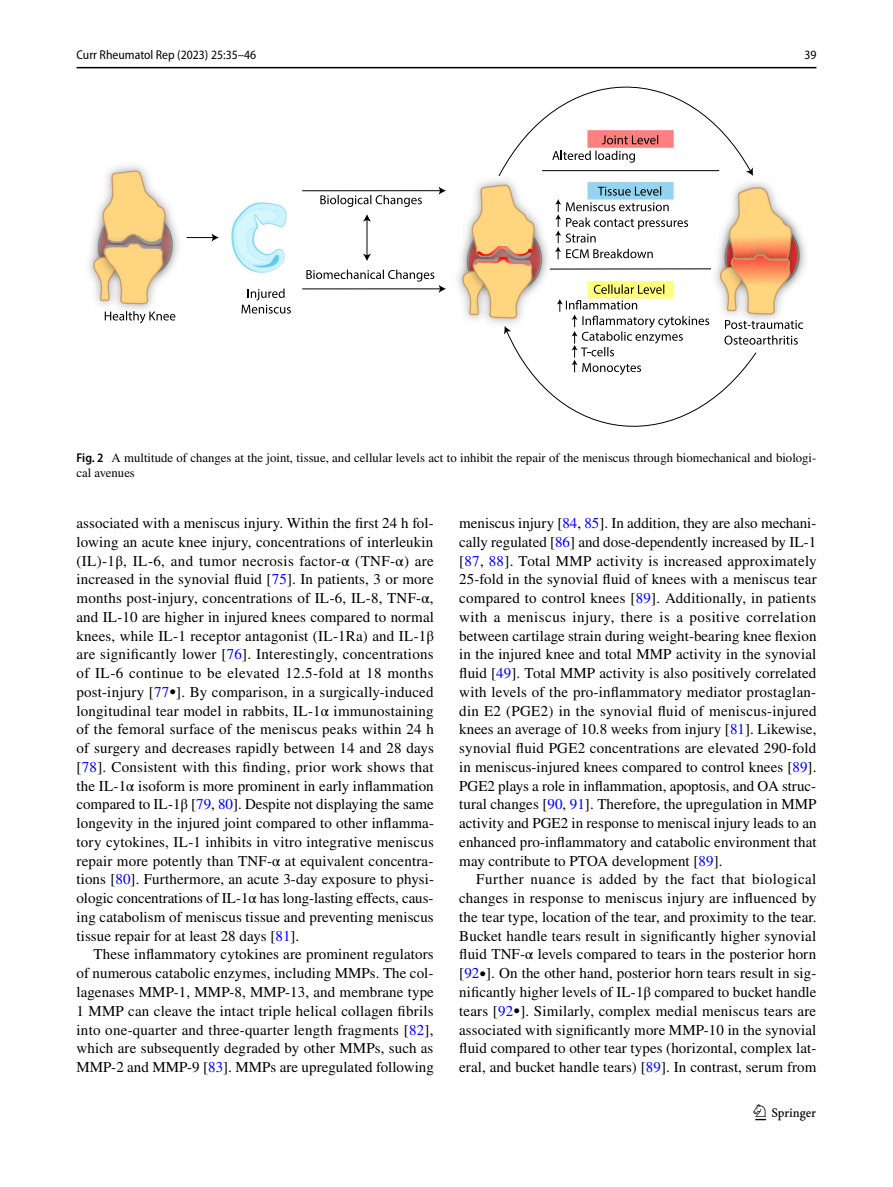
<style>
.page{position:relative;width:893px;height:1187px;background:#fff}
.page>*{position:absolute;margin:0;border:0;box-sizing:border-box;transform-origin:0 0}
.t1{font:22.5px "Springnew Regular 3";color:#000}
.t2{font:15px/18.8px "STIX";letter-spacing:.005em;color:#000;text-align:justify}
.t3{font:12.75px/15px "STIX";color:#000}
.t4{font:semi-condensed 12.75px "Myriad Pro";color:#000}
.s1{font-family:"Myriad Pro";font-weight:600;font-stretch:semi-condensed}
.s2{color:#00f}
.s3{font-size:12.75px}
</style>
<div class="page">
<hr style="left:77px;top:67px;width:739px;height:1px;background:#000">
<img style="left:88px;top:165px;width:718px;height:159px">
<svg style="left:187px;top:233px;width:32px;height:9px"></svg>
<hr style="left:302px;top:288px;width:139px;height:1px;background:#000">
<hr style="left:302px;top:190px;width:139px;height:1px;background:#000">
<svg style="left:439px;top:186px;width:7px;height:9px"></svg>
<hr style="left:550px;top:268px;width:161px;height:1px;background:#000">
<svg style="left:241px;top:288px;width:50px;height:25px"></svg>
<svg style="left:105px;top:311px;width:70px;height:12px"></svg>
<svg style="left:320px;top:195px;width:102px;height:12px"></svg>
<svg style="left:306px;top:269px;width:140px;height:24px"></svg>
<svg style="left:498px;top:87px;width:255px;height:92px"></svg>
<svg style="left:504px;top:284px;width:299px;height:142px"></svg>
<svg style="left:555px;top:186px;width:133px;height:73px"></svg>
<svg style="left:363px;top:214px;width:8px;height:47px"></svg>
<p class="t4" style="left:77px;top:48px;width:181px">Curr Rheumatol Rep (2023) 25:35–46</p>
<p class="t4" style="left:804px;top:48px;width:14px">39</p>
<p class="t3" style="left:77px;top:451px;width:741px"><span class="s1">Fig. 2</span> A multitude of changes at the joint, tissue, and cellular levels act to inhibit the repair of the meniscus through biomechanical and biologi&shy;cal avenues</p>
<p class="t2" style="left:77px;top:514px;width:359px">associated with a meniscus injury. Within the first 24 h fol&shy;lowing an acute knee injury, concentrations of interleukin (IL)-1β, IL-6, and tumor necrosis factor-α (TNF-α) are increased in the synovial fluid [<span class="s2">75</span>]. In patients, 3 or more months post-injury, concentrations of IL-6, IL-8, TNF-α, and IL-10 are higher in injured knees compared to normal knees, while IL-1 receptor antagonist (IL-1Ra) and IL-1β are significantly lower [<span class="s2">76</span>]. Interestingly, concentrations of IL-6 continue to be elevated 12.5-fold at 18 months post-injury [<span class="s2">77</span><span class="s3">•</span>]. By comparison, in a surgically-induced longitudinal tear model in rabbits, IL-1α immunostaining of the femoral surface of the meniscus peaks within 24 h of surgery and decreases rapidly between 14 and 28 days [<span class="s2">78</span>]. Consistent with this finding, prior work shows that the IL-1α isoform is more prominent in early inflammation compared to IL-1β [<span class="s2">79</span>, <span class="s2">80</span>]. Despite not displaying the same longevity in the injured joint compared to other inflamma&shy;tory cytokines, IL-1 inhibits in vitro integrative meniscus repair more potently than TNF-α at equivalent concentra&shy;tions [<span class="s2">80</span>]. Furthermore, an acute 3-day exposure to physi&shy;ologic concentrations of IL-1α has long-lasting effects, caus&shy;ing catabolism of meniscus tissue and preventing meniscus tissue repair for at least 28 days [<span class="s2">81</span>].</p>
<p class="t2" style="left:77px;top:946px;width:359px;text-indent:17px">These inflammatory cytokines are prominent regulators of numerous catabolic enzymes, including MMPs. The col&shy;lagenases MMP-1, MMP-8, MMP-13, and membrane type 1 MMP can cleave the intact triple helical collagen fibrils into one-quarter and three-quarter length fragments [<span class="s2">82</span>], which are subsequently degraded by other MMPs, such as MMP-2 and MMP-9 [<span class="s2">83</span>]. MMPs are upregulated following</p>
<p class="t2" style="left:459px;top:514px;width:359px">meniscus injury [<span class="s2">84</span>, <span class="s2">85</span>]. In addition, they are also mechani&shy;cally regulated [<span class="s2">86</span>] and dose-dependently increased by IL-1 [<span class="s2">87</span>, <span class="s2">88</span>]. Total MMP activity is increased approximately 25-fold in the synovial fluid of knees with a meniscus tear compared to control knees [<span class="s2">89</span>]. Additionally, in patients with a meniscus injury, there is a positive correlation between cartilage strain during weight-bearing knee flexion in the injured knee and total MMP activity in the synovial fluid [<span class="s2">49</span>]. Total MMP activity is also positively correlated with levels of the pro-inflammatory mediator prostaglan&shy;din E2 (PGE2) in the synovial fluid of meniscus-injured knees an average of 10.8 weeks from injury [<span class="s2">81</span>]. Likewise, synovial fluid PGE2 concentrations are elevated 290-fold in meniscus-injured knees compared to control knees [<span class="s2">89</span>].<br>PGE2 plays a role in inflammation, apoptosis, and OA struc&shy;tural changes [<span class="s2">90</span>, <span class="s2">91</span>]. Therefore, the upregulation in MMP activity and PGE2 in response to meniscal injury leads to an enhanced pro-inflammatory and catabolic environment that may contribute to PTOA development [<span class="s2">89</span>].</p>
<p class="t2" style="left:459px;top:871px;width:359px;text-indent:17px">Further nuance is added by the fact that biological changes in response to meniscus injury are influenced by the tear type, location of the tear, and proximity to the tear.<br>Bucket handle tears result in significantly higher synovial fluid TNF-α levels compared to tears in the posterior horn [<span class="s2">92</span><span class="s3">•</span>]. On the other hand, posterior horn tears result in sig&shy;nificantly higher levels of IL-1β compared to bucket handle tears [<span class="s2">92</span><span class="s3">•</span>]. Similarly, complex medial meniscus tears are associated with significantly more MMP-10 in the synovial fluid compared to other tear types (horizontal, complex lat&shy;eral, and bucket handle tears) [<span class="s2">89</span>]. In contrast, serum from</p>
<h1 class="t1" style="left:755px;top:1104px;width:62px">1 3</h1>
</div>
